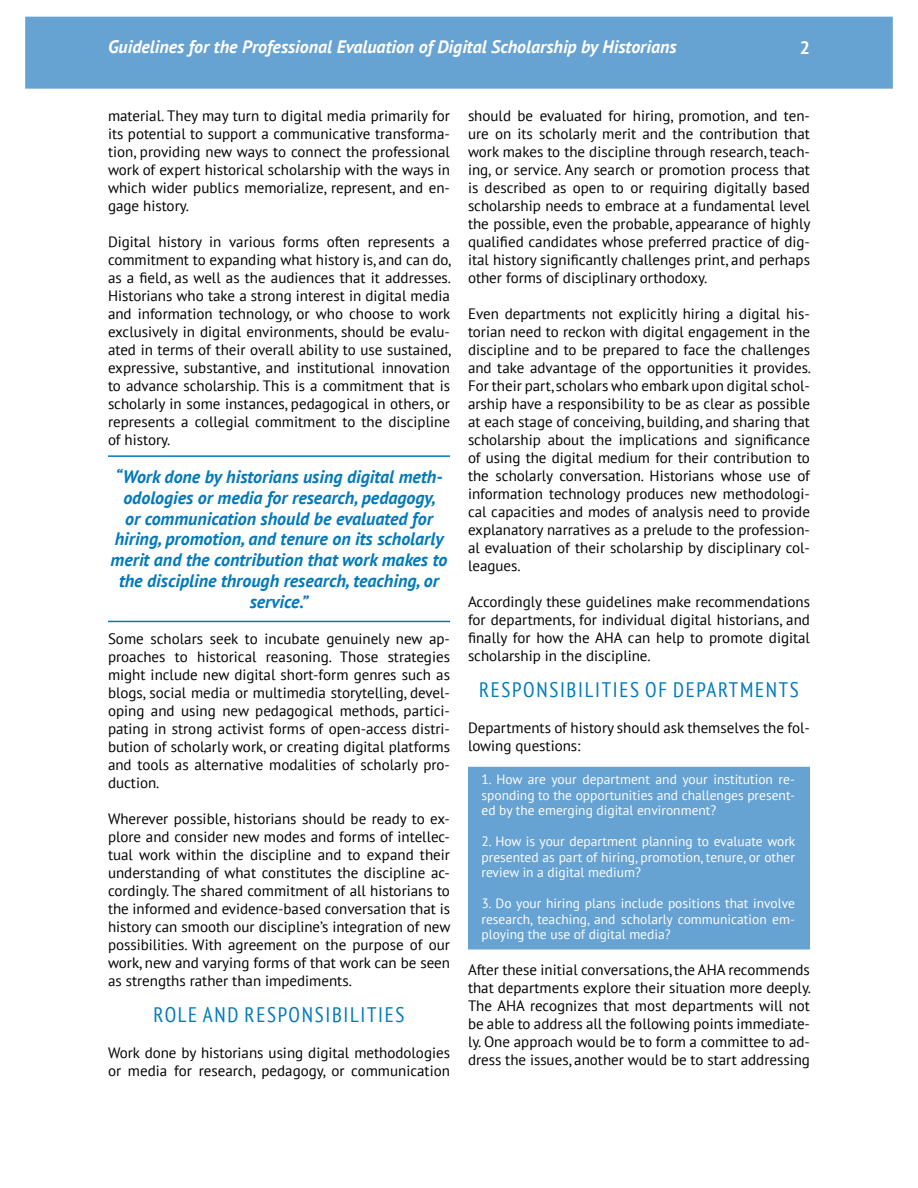
<style>
.page{position:relative;width:918px;height:1188px;background:#fff}
.page>*{position:absolute;margin:0;border:0;box-sizing:border-box;transform-origin:0 0}
.t1{font:condensed 21px "PT Sans";letter-spacing:.08em;color:#007abc}
.t2{font:italic 700 18px/20.7px "PT Sans";color:#0079bb;text-align:center}
.t3{font:italic 700 18px "PT Sans";color:#fff}
.t4{font:700 18px "PT Sans";color:#fff}
.t5{font:15px/18px "PT Sans";color:#000;text-align:justify}
.t6{font:13.5px/15.5px "PT Sans";color:#fff;text-align:justify}
</style>
<div class="page">
<div style="left:25px;top:17px;width:868px;height:72px;background:#66a2d2;border:2px solid #66a2d2"></div>
<div style="left:468px;top:767px;width:342px;height:183px;background:#66a2d2;border:2px solid #66a2d2"></div>
<hr style="left:108px;top:455px;width:342px;height:2px;background:#0079bb">
<hr style="left:108px;top:621px;width:342px;height:1px;background:#0079bb">
<p class="t3" style="left:108px;top:35px;width:570px">Guidelines for the Professional Evaluation of Digital Scholarship by Historians</p>
<p class="t4" style="left:800px;top:36px;width:12px">2</p>
<p class="t5" style="left:108px;top:106px;width:344px">material. They may turn to digital media primarily for its potential to support a communicative transforma&shy;tion, providing new ways to connect the professional work of expert historical scholarship with the ways in which wider publics memorialize, represent, and en&shy;gage history.</p>
<p class="t5" style="left:108px;top:232px;width:345px">Digital history in various forms often represents a commitment to expanding what history is, and can do, as a field, as well as the audiences that it addresses.<br>Historians who take a strong interest in digital media and information technology, or who choose to work exclusively in digital environments, should be evalu&shy;ated in terms of their overall ability to use sustained, expressive, substantive, and institutional innovation to advance scholarship. This is a commitment that is scholarly in some instances, pedagogical in others, or represents a collegial commitment to the discipline of history.</p>
<p class="t2" style="left:111px;top:466px;width:338px">“Work done by historians using digital meth&shy;odologies or media for research, pedagogy,<br>or communication should be evaluated for hiring, promotion, and tenure on its scholarly merit and the contribution that work makes to the discipline through research, teaching, or service.”</p>
<p class="t5" style="left:108px;top:629px;width:344px">Some scholars seek to incubate genuinely new ap&shy;proaches to historical reasoning. Those strategies might include new digital short-form genres such as blogs, social media or multimedia storytelling, devel&shy;oping and using new pedagogical methods, partici&shy;pating in strong activist forms of open-access distri&shy;bution of scholarly work, or creating digital platforms and tools as alternative modalities of scholarly pro&shy;duction.</p>
<p class="t5" style="left:108px;top:809px;width:344px">Wherever possible, historians should be ready to ex&shy;plore and consider new modes and forms of intellec&shy;tual work within the discipline and to expand their understanding of what constitutes the discipline ac&shy;cordingly. The shared commitment of all historians to the informed and evidence-based conversation that is history can smooth our discipline’s integration of new possibilities. With agreement on the purpose of our work, new and varying forms of that work can be seen as strengths rather than impediments.</p>
<p class="t1" style="left:154px;top:1001px;width:252px">ROLE AND RESPONSIBILITIES</p>
<p class="t5" style="left:108px;top:1043px;width:344px">Work done by historians using digital methodologies or media for research, pedagogy, or communication</p>
<p class="t5" style="left:468px;top:106px;width:344px">should be evaluated for hiring, promotion, and ten&shy;ure on its scholarly merit and the contribution that work makes to the discipline through research, teach&shy;ing, or service. Any search or promotion process that is described as open to or requiring digitally based scholarship needs to embrace at a fundamental level the possible, even the probable, appearance of highly qualified candidates whose preferred practice of dig&shy;ital history significantly challenges print, and perhaps other forms of disciplinary orthodoxy.</p>
<p class="t5" style="left:468px;top:304px;width:345px">Even departments not explicitly hiring a digital his&shy;torian need to reckon with digital engagement in the discipline and to be prepared to face the challenges and take advantage of the opportunities it provides.<br>For their part, scholars who embark upon digital schol&shy;arship have a responsibility to be as clear as possible at each stage of conceiving, building, and sharing that scholarship about the implications and significance of using the digital medium for their contribution to the scholarly conversation. Historians whose use of information technology produces new methodologi&shy;cal capacities and modes of analysis need to provide explanatory narratives as a prelude to the profession&shy;al evaluation of their scholarship by disciplinary col&shy;leagues.</p>
<p class="t5" style="left:468px;top:592px;width:344px">Accordingly these guidelines make recommendations for departments, for individual digital historians, and finally for how the AHA can help to promote digital scholarship in the discipline.</p>
<p class="t1" style="left:479px;top:676px;width:321px">RESPONSIBILITIES OF DEPARTMENTS</p>
<p class="t5" style="left:468px;top:718px;width:344px">Departments of history should ask themselves the fol&shy;lowing questions:</p>
<p class="t6" style="left:482px;top:771px;width:315px">1. How are your department and your institution re&shy;sponding to the opportunities and challenges present&shy;ed by the emerging digital environment?</p>
<p class="t6" style="left:482px;top:833px;width:315px">2. How is your department planning to evaluate work presented as part of hiring, promotion, tenure, or other review in a digital medium?</p>
<p class="t6" style="left:482px;top:896px;width:315px">3. Do your hiring plans include positions that involve research, teaching, and scholarly communication em&shy;ploying the use of digital media?</p>
<p class="t5" style="left:468px;top:961px;width:345px">After these initial conversations, the AHA recommends that departments explore their situation more deeply.<br>The AHA recognizes that most departments will not be able to address all the following points immediate&shy;ly. One approach would be to form a committee to ad&shy;dress the issues, another would be to start addressing</p>
</div>
